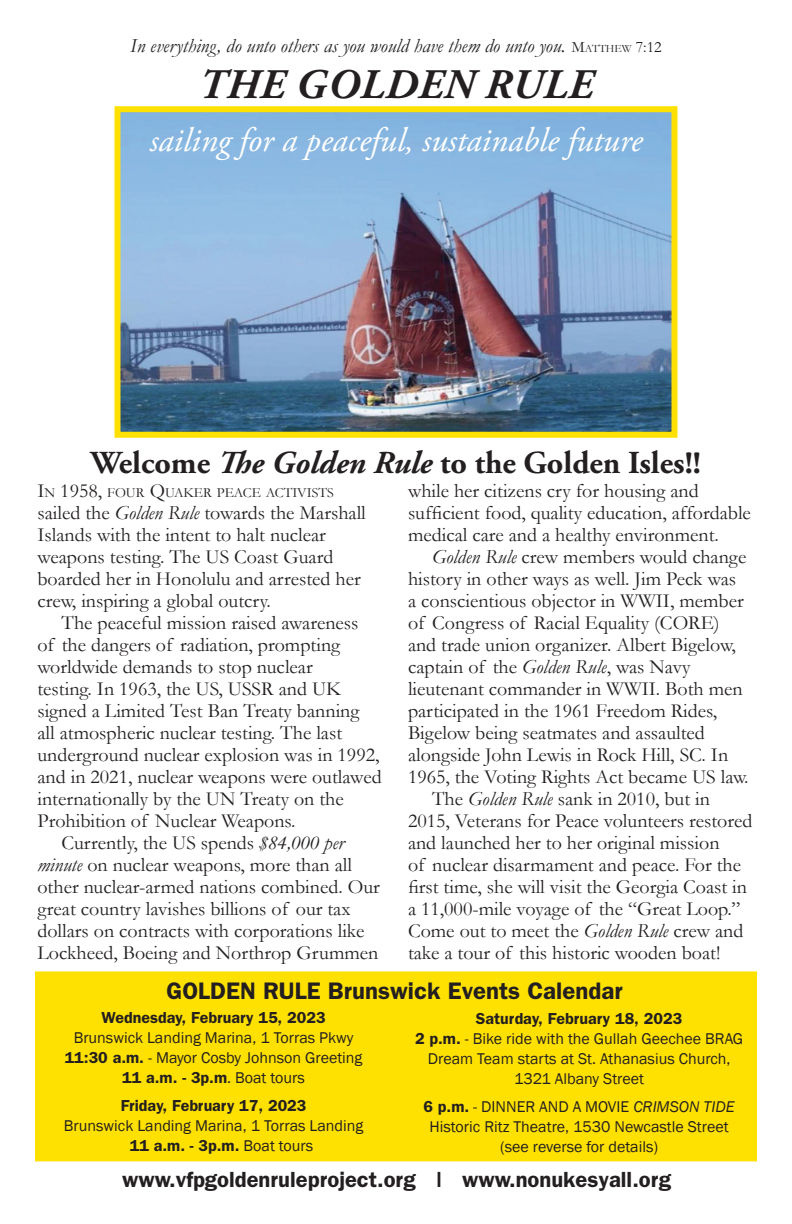
<style>
.page{position:relative;width:792px;height:1224px;background:#fff}
.page>*{position:absolute;margin:0;border:0;box-sizing:border-box;transform-origin:0 0}
.t1{font:italic 700 42px "Adobe Garamond Pro";letter-spacing:.015em;color:#231f20}
.t2{font:italic 34px "Adobe Garamond Pro";color:#fff}
.t3{font:700 32px "Adobe Garamond Pro";color:#231f20}
.t4{font:600 24px "Franklin Gothic";color:#231f20}
.t5{font:600 22px "Franklin Gothic";color:#231f20}
.t6{font:20px/22px "Garamond";color:#231f20}
.t7{font:italic 20px "Garamond";color:#231f20}
.t8{font:16px/20px "Franklin Gothic";color:#231f20;text-align:center}
.t9{font:600 16px "Franklin Gothic";color:#231f20}
.t10{font:14px "Garamond";color:#231f20}
.s1{font-style:normal;font-size:16px}
.s2{font-style:normal;font-size:11.2px}
.s3{font-style:italic}
.s4{font-size:20px}
.s5{font-weight:600}
</style>
<div class="page">
<div style="left:35px;top:971px;width:722px;height:190px;background:#ffe101;border:2px solid #ffe101"></div>
<img style="left:114px;top:106px;width:564px;height:332px">
<p class="t7" style="left:130px;top:33px;width:533px">In everything, do unto others as you would have them do unto you. <span class="s1">M</span><span class="s2">ATTHEW</span> <span class="s1">7:12</span></p>
<h1 class="t1" style="left:199px;top:61px;width:396px">THE GOLDEN RULE</h1>
<h2 class="t2" style="left:149px;top:120px;width:495px">sailing for a peaceful, sustainable future</h2>
<h3 class="t3" style="left:91px;top:444px;width:612px">Welcome <span class="s3">The Golden Rule</span> to the Golden Isles!!</h3>
<p class="t10" style="left:37px;top:484px;width:298px"><span class="s4">I</span>N <span class="s4">1958,</span> FOUR <span class="s4">Q</span>UAKER PEACE ACTIVISTS</p>
<p class="t6" style="left:37px;top:502px;width:330px">sailed the <span class="s3">Golden Rule</span> towards the Marshall Islands with the intent to halt nuclear weapons testing. The US Coast Guard boarded her in Honolulu and arrested her crew, inspiring a global outcry.</p>
<p class="t6" style="left:61px;top:612px;width:299px">The peaceful mission raised awareness</p>
<p class="t6" style="left:37px;top:634px;width:304px">of the dangers of radiation, prompting</p>
<p class="t6" style="left:37px;top:656px;width:277px">worldwide demands to stop nuclear</p>
<p class="t6" style="left:37px;top:678px;width:305px">testing. In 1963, the US, USSR and UK</p>
<p class="t6" style="left:37px;top:700px;width:323px">signed a Limited Test Ban Treaty banning</p>
<p class="t6" style="left:37px;top:722px;width:306px">all atmospheric nuclear testing. The last</p>
<p class="t6" style="left:37px;top:744px;width:344px">underground nuclear explosion was in 1992,</p>
<p class="t6" style="left:37px;top:766px;width:346px">and in 2021, nuclear weapons were outlawed</p>
<p class="t6" style="left:37px;top:788px;width:308px">internationally by the UN Treaty on the</p>
<p class="t6" style="left:37px;top:810px;width:260px">Prohibition of Nuclear Weapons.</p>
<p class="t6" style="left:61px;top:832px;width:284px">Currently, the US spends <span class="s3">$84,000 per</span></p>
<p class="t6" style="left:37px;top:854px;width:316px"><span class="s3">minute</span> on nuclear weapons, more than all</p>
<p class="t6" style="left:37px;top:876px;width:344px">other nuclear-armed nations combined. Our</p>
<p class="t6" style="left:37px;top:898px;width:315px">great country lavishes billions of our tax</p>
<p class="t6" style="left:37px;top:920px;width:329px">dollars on contracts with corporations like</p>
<p class="t6" style="left:37px;top:942px;width:342px">Lockheed, Boeing and Northrop Grummen</p>
<p class="t6" style="left:408px;top:480px;width:344px">while her citizens cry for housing and sufficient food, quality education, affordable medical care and a healthy environment.</p>
<p class="t6" style="left:432px;top:546px;width:316px"><span class="s3">Golden Rule</span> crew members would change</p>
<p class="t6" style="left:408px;top:568px;width:330px">history in other ways as well. Jim Peck was</p>
<p class="t6" style="left:408px;top:590px;width:337px">a conscientious objector in WWII, member</p>
<p class="t6" style="left:408px;top:612px;width:313px">of Congress of Racial Equality (CORE)</p>
<p class="t6" style="left:408px;top:634px;width:329px">and trade union organizer. Albert Bigelow,</p>
<p class="t6" style="left:408px;top:656px;width:284px">captain of the <span class="s3">Golden Rule</span>, was Navy</p>
<p class="t6" style="left:408px;top:678px;width:336px">lieutenant commander in WWII. Both men</p>
<p class="t6" style="left:408px;top:700px;width:311px">participated in the 1961 Freedom Rides,</p>
<p class="t6" style="left:408px;top:722px;width:298px">Bigelow being seatmates and assaulted</p>
<p class="t6" style="left:408px;top:744px;width:322px">alongside John Lewis in Rock Hill, SC. In</p>
<p class="t6" style="left:408px;top:766px;width:342px">1965, the Voting Rights Act became US law.</p>
<p class="t6" style="left:432px;top:788px;width:280px">The <span class="s3">Golden Rule</span> sank in 2010, but in</p>
<p class="t6" style="left:408px;top:810px;width:346px">2015, Veterans for Peace volunteers restored</p>
<p class="t6" style="left:408px;top:832px;width:313px">and launched her to her original mission</p>
<p class="t6" style="left:408px;top:854px;width:335px">of nuclear disarmament and peace. For the</p>
<p class="t6" style="left:408px;top:876px;width:341px">first time, she will visit the Georgia Coast in</p>
<p class="t6" style="left:408px;top:898px;width:334px">a 11,000-mile voyage of the “Great Loop.”</p>
<p class="t6" style="left:408px;top:920px;width:337px">Come out to meet the <span class="s3">Golden Rule</span> crew and</p>
<p class="t6" style="left:408px;top:942px;width:314px">take a tour of this historic wooden boat!</p>
<p class="t4" style="left:167px;top:977px;width:457px">GOLDEN RULE Brunswick Events Calendar</p>
<p class="t9" style="left:102px;top:1008px;width:226px">Wednesday, February 15, 2023</p>
<p class="t8" style="left:65px;top:1028px;width:299px">Brunswick Landing Marina, 1 Torras Pkwy<br><span class="s5">11:30 a.m.</span> - Mayor Cosby Johnson Greeting<br><span class="s5">11 a.m. - 3p.m</span>. Boat tours</p>
<p class="t9" style="left:121px;top:1096px;width:187px">Friday, February 17, 2023</p>
<p class="t8" style="left:130px;top:1116px;width:235px;text-align:left;text-indent:-66px">Brunswick Landing Marina, 1 Torras Landing<br><span class="s5">11 a.m. - 3p.m.</span> Boat tours</p>
<p class="t8" style="left:415px;top:1009px;width:329px"><span class="s5">Saturday, February 18, 2023<br>2 p.m.</span> - Bike ride with the Gullah Geechee BRAG Dream Team starts at St. Athanasius Church, 1321 Albany Street</p>
<p class="t8" style="left:424px;top:1097px;width:313px"><span class="s5">6 p.m.</span> - DINNER AND A MOVIE <span class="s3">CRIMSON TIDE<br></span>Historic Ritz Theatre, 1530 Newcastle Street (see reverse for details)</p>
<p class="t5" style="left:122px;top:1166px;width:550px">www.vfpgoldenruleproject.org | www.nonukesyall.org</p>
</div>
